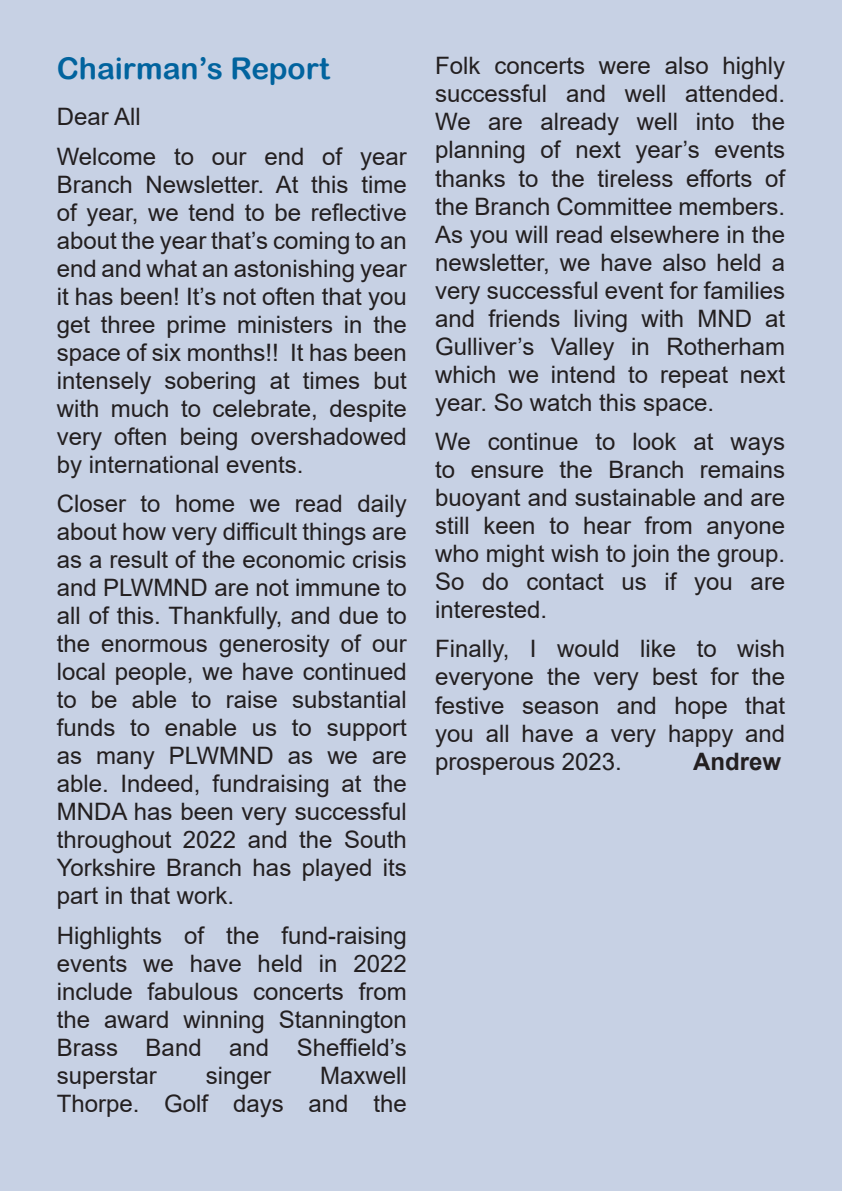
<style>
.page{position:relative;width:842px;height:1191px;background:#c7d1e4}
.page>*{position:absolute;margin:0;border:0;box-sizing:border-box;transform-origin:0 0}
.t1{font:30px "Arial Rounded MT Bold";color:#01639e}
.t2{font:24px/28px "Arial";color:#231f20;text-align:justify}
.t3{font:700 24px "Arial";color:#231f20}
</style>
<div class="page">
<p class="t1" style="left:57px;top:50px;width:275px">Chairman’s Report</p>
<p class="t2" style="left:57px;top:97px;width:352px;line-height:39.4px">Dear All<br>Welcome to our end of year</p>
<p class="t2" style="left:57px;top:170px;width:352px">Branch Newsletter. At this time of year, we tend to be reflective about the year that’s coming to an end and what an astonishing year it has been! It’s not often that you get three prime ministers in the space of six months!! It has been intensely sobering at times but with much to celebrate, despite very often being overshadowed by international events.</p>
<p class="t2" style="left:57px;top:489px;width:352px">Closer to home we read daily about how very difficult things are as a result of the economic crisis and PLWMND are not immune to all of this. Thankfully, and due to the enormous generosity of our local people, we have continued to be able to raise substantial funds to enable us to support as many PLWMND as we are able. Indeed, fundraising at the MNDA has been very successful throughout 2022 and the South Yorkshire Branch has played its part in that work.</p>
<p class="t2" style="left:57px;top:921px;width:352px">Highlights of the fund-raising events we have held in 2022 include fabulous concerts from the award winning Stannington Brass Band and Sheffield’s superstar</p>
<p class="t2" style="left:57px;top:1061px;width:352px;text-align:right">Maxwell<br>Thorpe. Golf days and the</p>
<p class="t2" style="left:206px;top:1061px;width:67px">singer</p>
<p class="t2" style="left:435px;top:52px;width:352px">Folk concerts were also highly successful and well attended.<br>We are already well into the planning of next year’s events thanks to the tireless efforts of the Branch Committee members.<br>As you will read elsewhere in the newsletter, we have also held a very successful event for families and friends living with MND at Gulliver’s Valley in Rotherham which we intend to repeat next year. So watch this space.</p>
<p class="t2" style="left:435px;top:427px;width:352px">We continue to look at ways to ensure the Branch remains buoyant and sustainable and are still keen to hear from anyone who might wish to join the group.<br>So do contact us if you are interested.</p>
<p class="t2" style="left:435px;top:635px;width:352px">Finally, I would like to wish everyone the very best for the festive season and hope that you all have a very happy and prosperous 2023.</p>
<p class="t3" style="left:693px;top:744px;width:90px">Andrew</p>
</div>
